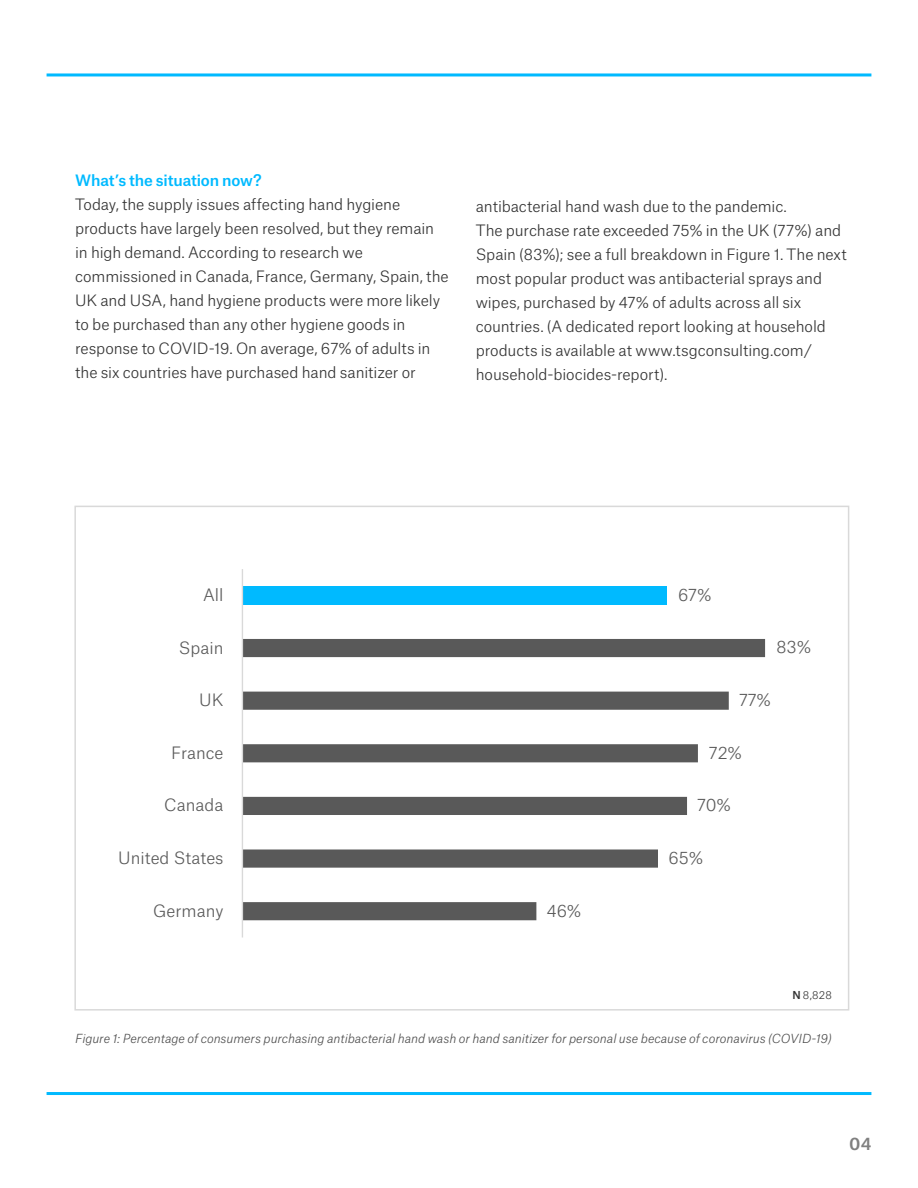
<style>
.page{position:relative;width:918px;height:1188px;background:#fff}
.page>*{position:absolute;margin:0;border:0;box-sizing:border-box;transform-origin:0 0}
.t1{font:500 16.5px "Atlas Grotesk";color:#808080}
.t2{font:300 16.35px "Atlas Grotesk";color:#595959}
.t3{font:300 15px/24px "Atlas Grotesk";letter-spacing:-.005em;color:#333}
.t4{font:500 15px "Atlas Grotesk";letter-spacing:-.01em;color:#00baff}
.t5{font:italic 300 12px "Atlas Grotesk";color:#4d4d4d}
.t6{font:300 10.5px "Atlas Grotesk";color:#333}
.s1{font-weight:500}
</style>
<div class="page">
<hr style="left:47px;top:73px;width:824px;height:3px;background:#00baff">
<hr style="left:47px;top:1092px;width:824px;height:3px;background:#00baff">
<div style="left:242px;top:586px;width:425px;height:18px;background:#00baff"></div>
<svg style="left:243px;top:639px;width:522px;height:281px"></svg>
<hr style="left:242px;top:569px;width:1px;height:369px;background:#d9d9d9">
<p class="t4" style="left:75px;top:168px;width:188px">What’s the situation now?</p>
<p class="t3" style="left:75px;top:191px;width:375px">Today, the supply issues affecting hand hygiene products have largely been resolved, but they remain in high demand. According to research we commissioned in Canada, France, Germany, Spain, the UK and USA, hand hygiene products were more likely to be purchased than any other hygiene goods in response to COVID-19. On average, 67% of adults in the six countries have purchased hand sanitizer or</p>
<p class="t3" style="left:476px;top:193px;width:373px">antibacterial hand wash due to the pandemic.<br>The purchase rate exceeded 75% in the UK (77%) and Spain (83%); see a full breakdown in Figure 1. The next most popular product was antibacterial sprays and wipes, purchased by 47% of adults across all six countries. (A dedicated report looking at household products is available at www.tsgconsulting.com/ household-biocides-report).</p>
<p class="t2" style="left:203px;top:582px;width:22px">All</p>
<p class="t2" style="left:678px;top:582px;width:35px">67%</p>
<p class="t2" style="left:179px;top:634px;width:46px">Spain</p>
<p class="t2" style="left:777px;top:634px;width:36px">83%</p>
<p class="t2" style="left:199px;top:687px;width:26px">UK</p>
<p class="t2" style="left:739px;top:687px;width:34px">77%</p>
<p class="t2" style="left:171px;top:740px;width:54px">France</p>
<p class="t2" style="left:709px;top:740px;width:35px">72%</p>
<p class="t2" style="left:164px;top:792px;width:61px">Canada</p>
<p class="t2" style="left:697px;top:792px;width:36px">70%</p>
<p class="t2" style="left:118px;top:845px;width:107px">United States</p>
<p class="t2" style="left:668px;top:845px;width:36px">65%</p>
<p class="t2" style="left:153px;top:898px;width:72px">Germany</p>
<p class="t2" style="left:547px;top:898px;width:36px">46%</p>
<p class="t6" style="left:792px;top:987px;width:41px"><span class="s1">N</span> 8,828</p>
<p class="t5" style="left:75px;top:1029px;width:758px">Figure 1: Percentage of consumers purchasing antibacterial hand wash or hand sanitizer for personal use because of coronavirus (COVID-19)</p>
<p class="t1" style="left:849px;top:1131px;width:24px">04</p>
</div>
